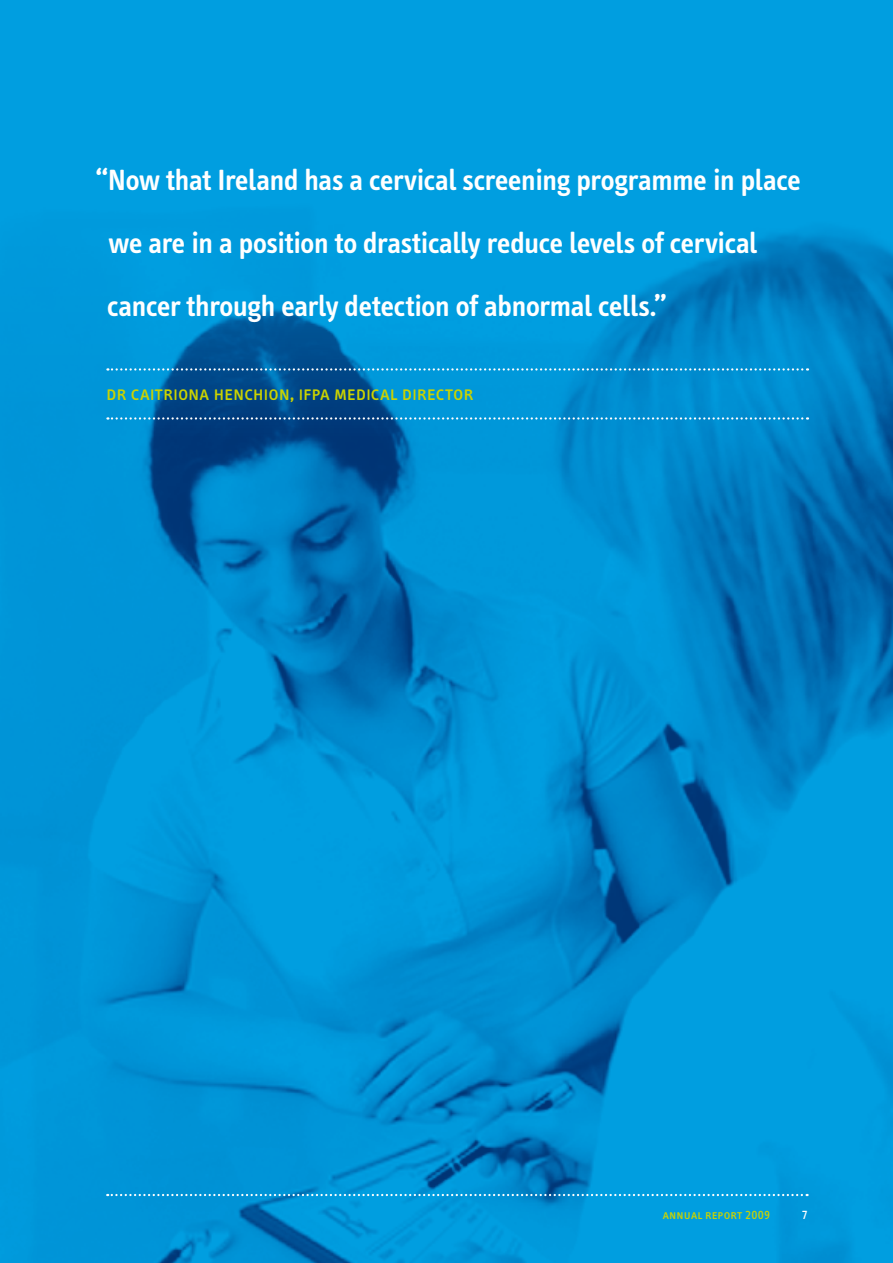
<style>
.page{position:relative;width:893px;height:1263px;background:#009ee0}
.page>*{position:absolute;margin:0;border:0;box-sizing:border-box;transform-origin:0 0}
.t1{font:600 30px/63px "Info Text";letter-spacing:-.01em;color:#fff}
.t2{font:21px "Info Text Book Caps";letter-spacing:-.005em;color:#cbd300}
.t3{font:13.5px "Info Text Book Caps";letter-spacing:.01em;color:#cbd300}
.t4{font:13.5px "Info Text Book Caps";color:#fff}
</style>
<div class="page">
<img style="left:0;top:232px;width:893px;height:1031px">
<svg style="left:107px;top:368px;width:701px;height:3px"></svg>
<svg style="left:107px;top:417px;width:701px;height:3px"></svg>
<svg style="left:107px;top:1194px;width:701px;height:2px"></svg>
<p class="t1" style="left:107px;top:149px;width:695px;text-indent:-12px">“Now that Ireland has a cervical screening programme in place we are in a position to drastically reduce levels of cervical cancer through early detection of abnormal cells.”</p>
<p class="t2" style="left:106px;top:382px;width:369px">dr caitriona henchion, ifpa medical director</p>
<p class="t3" style="left:663px;top:1207px;width:109px">annual report 2009</p>
<p class="t4" style="left:802px;top:1207px;width:8px">7</p>
</div>
